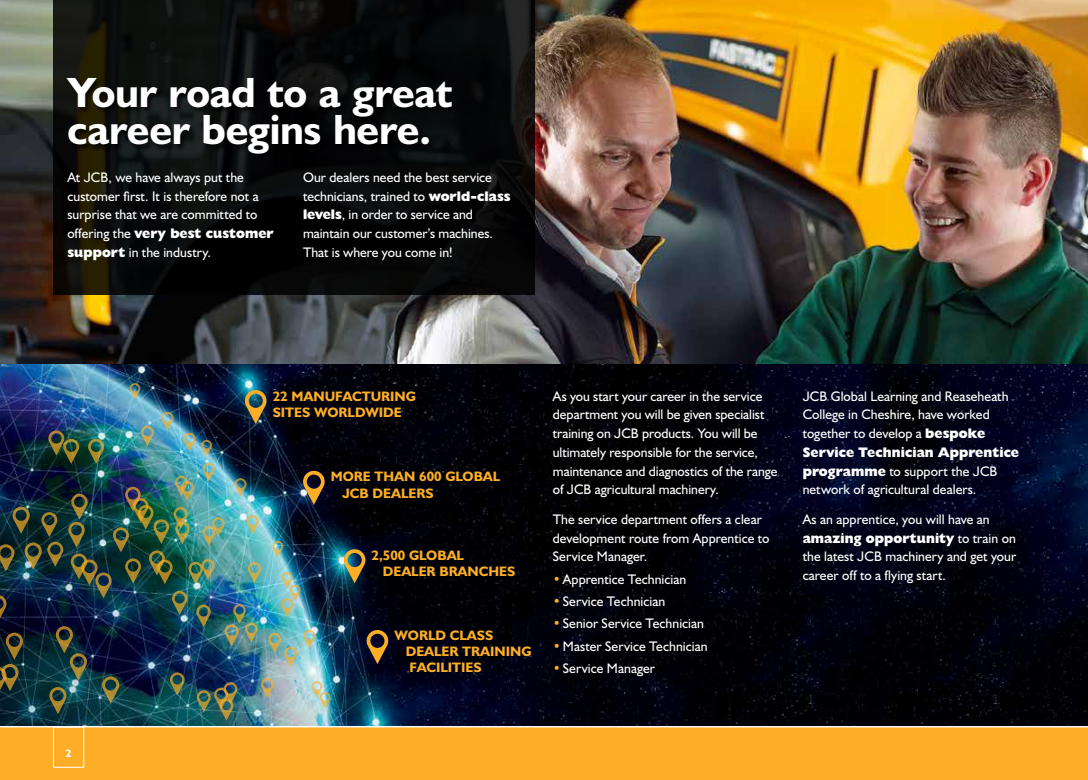
<style>
.page{position:relative;width:1088px;height:780px;background:#fff}
.page>*{position:absolute;margin:0;border:0;box-sizing:border-box;transform-origin:0 0}
.t1{font:42.5px/37.5px "JCB Bold";letter-spacing:-.01em;color:#fff}
.t2{font:13.88px/18.8px "JCB Roman";letter-spacing:.005em;color:#fff}
.t3{font:700 13.88px "JCB Extra";letter-spacing:.005em;color:#fff}
.t4{font:13.75px/16.2px "JCB Bold";color:#fcaf26}
.t5{font:11px "JCB Bold";color:#fff}
.s1{font-family:"JCB Roman";font-weight:400}
.s2{font-family:"JCB Extra";font-weight:700}
.s3{color:#fcaf26}
</style>
<div class="page">
<img style="left:0;top:0;width:1088px;height:726px">
<svg style="left:53px;top:0;width:482px;height:295px;fill:#070808"></svg>
<div style="left:66px;top:77px;width:393px;height:84px;background:#000;opacity:.8"></div>
<svg style="left:344px;top:549px;width:21px;height:34px"></svg>
<svg style="left:367px;top:630px;width:21px;height:34px"></svg>
<img style="left:0;top:383px;width:330px;height:337px">
<div style="left:0;top:726px;width:1088px;height:54px;background:#fcaf26"></div>
<div style="left:53px;top:726px;width:31px;height:41px;border:1px solid #fff"></div>
<hr style="left:0;top:726px;width:1088px;height:1px;background:#fff">
<h1 class="t1" style="left:67px;top:73px;width:387px">Your road to a great career begins here.</h1>
<p class="t2" style="left:67px;top:167px;width:193px">At JCB, we have always put the customer first. It is therefore not a surprise that we are committed to</p>
<p class="t3" style="left:67px;top:225px;width:208px"><span class="s1">offering the</span> very best customer</p>
<p class="t2" style="left:67px;top:242px;width:145px"><span class="s2">support</span> in the industry.</p>
<p class="t2" style="left:303px;top:167px;width:209px">Our dealers need the best service technicians, trained to <span class="s2">world-class levels</span>, in order to service and maintain our customer’s machines.<br>That is where you come in!</p>
<p class="t5" style="left:65px;top:746px;width:7px">2</p>
<p class="t4" style="left:273px;top:387px;width:145px">22 MANUFACTURING<br>SITES WORLDWIDE</p>
<p class="t4" style="left:342px;top:468px;width:160px;text-indent:-11px">MORE THAN 600 GLOBAL<br>JCB DEALERS</p>
<p class="t4" style="left:383px;top:546px;width:134px;text-indent:-11px">2,500 GLOBAL<br>DEALER BRANCHES</p>
<p class="t4" style="left:406px;top:626px;width:127px;text-indent:-11px">WORLD CLASS<br>DEALER TRAINING<br>FACILITIES</p>
<p class="t2" style="left:553px;top:386px;width:226px">As you start your career in the service department you will be given specialist training on JCB products. You will be ultimately responsible for the service, maintenance and diagnostics of the range of JCB agricultural machinery.</p>
<p class="t2" style="left:553px;top:509px;width:218px">The service department offers a clear development route from Apprentice to<br>Service Manager.</p>
<p class="t2" style="left:553px;top:569px;width:135px"><span class="s3">•</span>Apprentice Technician</p>
<p class="t2" style="left:553px;top:591px;width:114px"><span class="s3">•</span>Service Technician</p>
<p class="t2" style="left:553px;top:614px;width:153px"><span class="s3">•</span>Senior Service Technician</p>
<p class="t2" style="left:553px;top:636px;width:156px"><span class="s3">•</span> Master Service Technician</p>
<p class="t2" style="left:553px;top:658px;width:104px"><span class="s3">•</span>Service Manager</p>
<p class="t2" style="left:803px;top:386px;width:207px">JCB Global Learning and Reaseheath<br>College in Cheshire, have worked together to develop a <span class="s2">bespoke</span></p>
<p class="t3" style="left:803px;top:443px;width:218px">Service Technician Apprentice</p>
<p class="t2" style="left:803px;top:461px;width:196px"><span class="s2">programme</span> to support the JCB network of agricultural dealers.</p>
<p class="t2" style="left:803px;top:509px;width:188px">As an apprentice, you will have an</p>
<p class="t3" style="left:803px;top:529px;width:215px">amazing opportunity <span class="s1">to train on</span></p>
<p class="t2" style="left:803px;top:547px;width:215px">the latest JCB machinery and get your career off to a flying start.</p>
</div>
